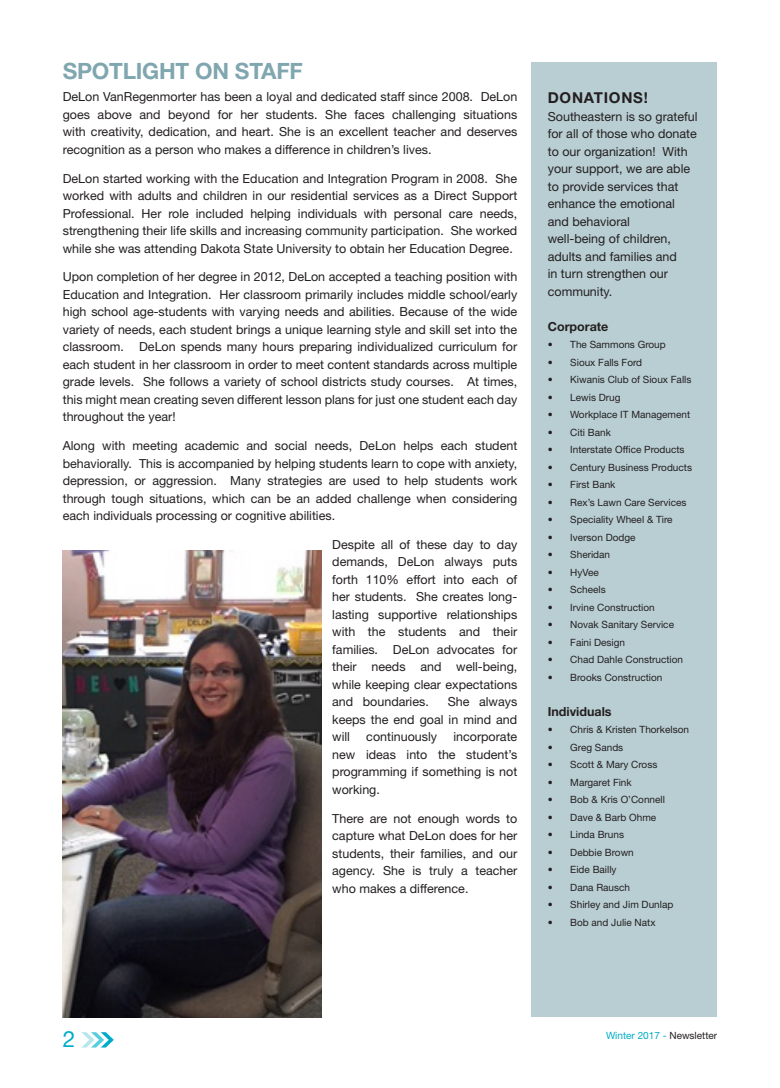
<style>
.page{position:relative;width:780px;height:1088px;background:#fff}
.page>*{position:absolute;margin:0;border:0;box-sizing:border-box;transform-origin:0 0}
._02_Article_Title{font:700 22.5px "Helvetica Neue LT Std";letter-spacing:-.01em;color:#80a6af}
.t1{font:22.5px "Helvetica Neue LT Std";color:#00acc8}
.t2{font:700 15px "Helvetica Neue LT Std";letter-spacing:.05em;color:#231f20}
._05_body_text{font:12.5px/17.5px "Helvetica Neue LT Std";color:#231f20;text-align:justify}
.t3{font:700 12.5px "Helvetica Neue LT Std";color:#231f20}
.t4{font:10px "Helvetica Neue LT Std";color:#231f20}
.t5{font:10px "Helvetica Neue LT Std";color:#00acc8}
.s1{color:#231f20}
</style>
<div class="page">
<svg style="left:81px;top:1032px;width:33px;height:15px"></svg>
<div style="left:531px;top:63px;width:186px;height:954px;background:#b9ced3"></div>
<img style="left:63px;top:551px;width:258px;height:466px">
<p class="_02_Article_Title" style="left:63px;top:57px;width:241px">SPOTLIGHT ON STAFF</p>
<p class="_05_body_text" style="left:63px;top:88px;width:456px">DeLon VanRegenmorter has been a loyal and dedicated staff since 2008. DeLon goes above and beyond for her students. She faces challenging situations with creativity, dedication, and heart. She is an excellent teacher and deserves recognition as a person who makes a difference in children’s lives.</p>
<p class="_05_body_text" style="left:63px;top:169px;width:456px">DeLon started working with the Education and Integration Program in 2008. She worked with adults and children in our residential services as a Direct Support Professional. Her role included helping individuals with personal care needs, strengthening their life skills and increasing community participation. She worked while she was attending Dakota State University to obtain her Education Degree.</p>
<p class="_05_body_text" style="left:63px;top:268px;width:456px">Upon completion of her degree in 2012, DeLon accepted a teaching position with Education and Integration. Her classroom primarily includes middle school/early high school age-students with varying needs and abilities. Because of the wide variety of needs, each student brings a unique learning style and skill set into the classroom. DeLon spends many hours preparing individualized curriculum for each student in her classroom in order to meet content standards across multiple grade levels. She follows a variety of school districts study courses. At times, this might mean creating seven different lesson plans for just one student each day throughout the year!</p>
<p class="_05_body_text" style="left:63px;top:437px;width:456px">Along with meeting academic and social needs, DeLon helps each student behaviorally. This is accompanied by helping students learn to cope with anxiety, depression, or aggression. Many strategies are used to help students work through tough situations, which can be an added challenge when considering each individuals processing or cognitive abilities.</p>
<p class="_05_body_text" style="left:332px;top:535px;width:186px">Despite all of these day to day demands, DeLon always puts forth 110% effort into each of her students. She creates long&shy;lasting supportive relationships with the students and their families. DeLon advocates for their needs and well-being, while keeping clear expectations and boundaries.</p>
<p class="_05_body_text" style="left:332px;top:693px;width:186px;text-indent:116px">She always keeps the end goal in mind and will</p>
<p class="_05_body_text" style="left:332px;top:728px;width:186px;text-indent:121px">incorporate new ideas into the student’s programming if something is not working.</p>
<p class="_05_body_text" style="left:332px;top:809px;width:186px">There are not enough words to capture what DeLon does for her students, their families, and our agency. She is truly a teacher who makes a difference.</p>
<p class="_05_body_text" style="left:366px;top:728px;width:72px">continuously</p>
<p class="t2" style="left:547px;top:88px;width:102px">DONATIONS!</p>
<p class="_05_body_text" style="left:547px;top:107px;width:151px;text-align:left">Southeastern is so grateful for all of those who donate to our organization! With your support, we are able to provide services that enhance the emotional and behavioral<br>well-being of children, adults and families and<br>in turn strengthen our community.</p>
<p class="t3" style="left:547px;top:318px;width:62px">Corporate</p>
<p class="t4" style="left:547px;top:339px;width:119px">• The Sammons Group</p>
<p class="t4" style="left:547px;top:356px;width:96px">• Sioux Falls Ford</p>
<p class="t4" style="left:547px;top:374px;width:145px">• Kiwanis Club of Sioux Falls</p>
<p class="t4" style="left:547px;top:391px;width:74px">• Lewis Drug</p>
<p class="t4" style="left:547px;top:409px;width:144px">• Workplace IT Management</p>
<p class="t4" style="left:547px;top:426px;width:65px">• Citi Bank</p>
<p class="t4" style="left:547px;top:444px;width:138px">• Interstate Office Products</p>
<p class="t4" style="left:547px;top:461px;width:146px">• Century Business Products</p>
<p class="t4" style="left:547px;top:479px;width:69px">• First Bank</p>
<p class="t4" style="left:547px;top:496px;width:140px">• Rex’s Lawn Care Services</p>
<p class="t4" style="left:547px;top:514px;width:126px">• Speciality Wheel &amp; Tire</p>
<p class="t4" style="left:547px;top:531px;width:89px">• Iverson Dodge</p>
<p class="t4" style="left:547px;top:549px;width:64px">• Sheridan</p>
<p class="t4" style="left:547px;top:566px;width:53px">• HyVee</p>
<p class="t4" style="left:547px;top:584px;width:59px">• Scheels</p>
<p class="t4" style="left:547px;top:601px;width:108px">• Irvine Construction</p>
<p class="t4" style="left:547px;top:619px;width:128px">• Novak Sanitary Service</p>
<p class="t4" style="left:547px;top:636px;width:79px">• Faini Design</p>
<p class="t4" style="left:547px;top:654px;width:137px">• Chad Dahle Construction</p>
<p class="t4" style="left:547px;top:671px;width:116px">• Brooks Construction</p>
<p class="t3" style="left:547px;top:703px;width:65px">Individuals</p>
<p class="t4" style="left:547px;top:724px;width:143px">• Chris &amp; Kristen Thorkelson</p>
<p class="t4" style="left:547px;top:741px;width:77px">• Greg Sands</p>
<p class="t4" style="left:547px;top:759px;width:111px">• Scott &amp; Mary Cross</p>
<p class="t4" style="left:547px;top:776px;width:85px">• Margaret Fink</p>
<p class="t4" style="left:547px;top:794px;width:119px">• Bob &amp; Kris O’Connell</p>
<p class="t4" style="left:547px;top:811px;width:110px">• Dave &amp; Barb Ohme</p>
<p class="t4" style="left:547px;top:829px;width:78px">• Linda Bruns</p>
<p class="t4" style="left:547px;top:846px;width:88px">• Debbie Brown</p>
<p class="t4" style="left:547px;top:864px;width:70px">• Eide Bailly</p>
<p class="t4" style="left:547px;top:881px;width:84px">• Dana Rausch</p>
<p class="t4" style="left:547px;top:899px;width:127px">• Shirley and Jim Dunlap</p>
<p class="t4" style="left:547px;top:916px;width:109px">• Bob and Julie Natx</p>
<h1 class="t1" style="left:63px;top:1026px;width:14px">2</h1>
<p class="t5" style="left:606px;top:1030px;width:113px">Winter 2017 - <span class="s1">Newsletter</span></p>
</div>
